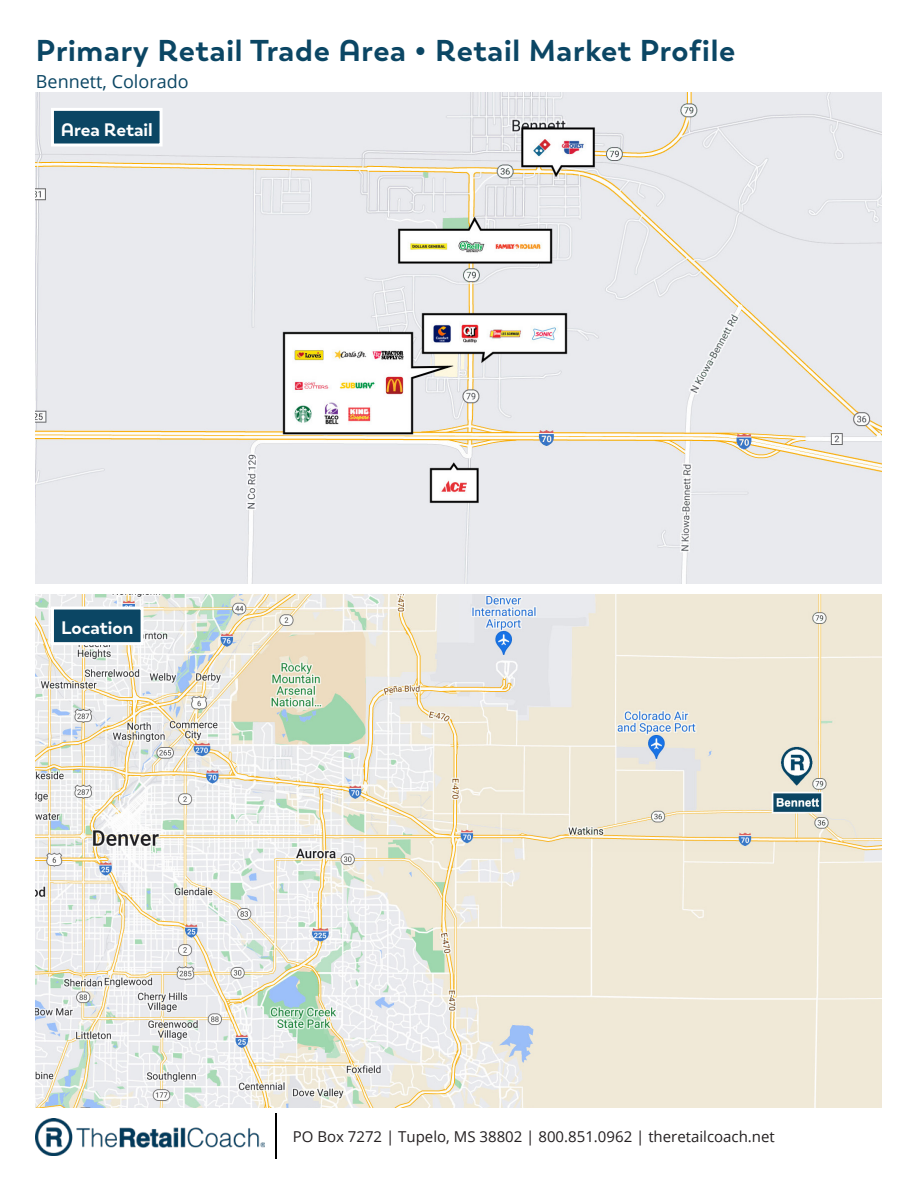
<style>
.page{position:relative;width:918px;height:1188px;background:#fff}
.page>*{position:absolute;margin:0;border:0;box-sizing:border-box;transform-origin:0 0}
.BlueTitles{font:700 30px "Trenda";letter-spacing:.025em;color:#0b4664}
.t1{font:700 18px "Trenda";color:#fff}
.BlueTitles-2{font:18px "Open Sans";color:#0b4664}
.t2{font:15px "Open Sans";color:#231f20}
</style>
<div class="page">
<img style="left:36px;top:93px;width:846px;height:490px">
<img style="left:36px;top:594px;width:846px;height:514px">
<div style="left:52px;top:109px;width:109px;height:36px;background:#0b4664"></div>
<div style="left:51px;top:108px;width:112px;height:39px;border:3px solid #fff"></div>
<div style="left:52px;top:608px;width:90px;height:36px;background:#0b4664"></div>
<div style="left:51px;top:607px;width:93px;height:38px;border:3px solid #fff"></div>
<img style="left:36px;top:1118px;width:228px;height:37px">
<img style="left:275px;top:1114px;width:1px;height:45px">
<p class="BlueTitles" style="left:36px;top:32px;width:701px">Primary Retail Trade Area • Retail Market Profile</p>
<p class="BlueTitles-2" style="left:36px;top:70px;width:154px">Bennett, Colorado</p>
<p class="t1" style="left:61px;top:118px;width:94px">Area Retail</p>
<p class="t1" style="left:61px;top:617px;width:74px">Location</p>
<p class="t2" style="left:293px;top:1126px;width:484px">PO Box 7272 | Tupelo, MS 38802 | 800.851.0962 | theretailcoach.net</p>
</div>
